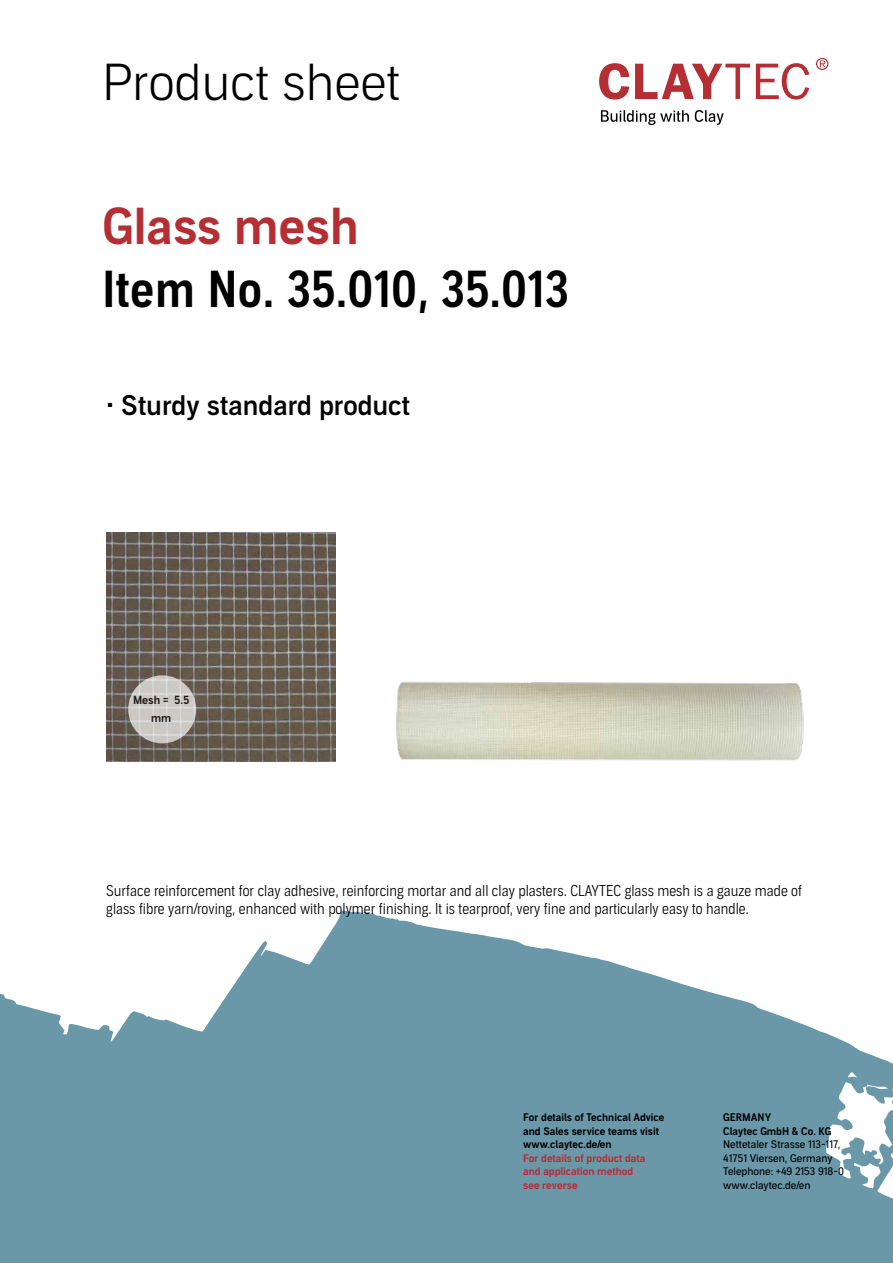
<style>
.page{position:relative;width:893px;height:1263px;background:#fff}
.page>*{position:absolute;margin:0;border:0;box-sizing:border-box;transform-origin:0 0}
.t1{font:49.5px "Aago Condensed Sm";color:#000}
.t2{font:300 49.5px "Aago";color:#000}
.t3{font:49.5px "Aago Sm";color:#b42e33}
.t4{font:500 27px "Aago";color:#000}
.t5{font:300 15px/18px "Aago Condensed";color:#000}
.t6{font:11.25px/18px "Aago Sm";color:#000;text-align:center}
.t7{font:10.5px/13.5px "Aago Sm";color:#000}
.t8{font:10.5px/13.5px "Aago";color:#000}
.t9{font:10.5px/13.5px "Aago Sm";color:#b42e33}
</style>
<div class="page">
<svg style="left:0;top:910px;width:893px;height:353px;fill:#6a98a9"></svg>
<img style="left:106px;top:533px;width:230px;height:228px">
<svg style="left:128px;top:675px;width:68px;height:68px;background:#cdcac7"></svg>
<img style="left:396px;top:681px;width:408px;height:80px">
<svg style="left:599px;top:63px;width:30px;height:37px"></svg>
<svg style="left:635px;top:64px;width:115px;height:35px"></svg>
<svg style="left:756px;top:63px;width:53px;height:37px"></svg>
<svg style="left:816px;top:58px;width:12px;height:12px"></svg>
<svg style="left:601px;top:110px;width:88px;height:15px"></svg>
<svg style="left:695px;top:110px;width:29px;height:15px"></svg>
<h1 class="t2" style="left:102px;top:54px;width:300px">Product sheet</h1>
<h1 class="t3" style="left:102px;top:197px;width:258px">Glass mesh</h1>
<h1 class="t1" style="left:102px;top:261px;width:468px">Item No. 35.010, 35.013</h1>
<h2 class="t4" style="left:106px;top:390px;width:305px">• Sturdy standard product</h2>
<p class="t6" style="left:133px;top:692px;width:58px">Mesh = 5.5 mm</p>
<p class="t5" style="left:106px;top:882px;width:697px">Surface reinforcement for clay adhesive, reinforcing mortar and all clay plasters. CLAYTEC glass mesh is a gauze made of glass fibre yarn/roving, enhanced with polymer finishing. It is tearproof, very fine and particularly easy to handle.</p>
<p class="t7" style="left:523px;top:1111px;width:143px">For details of Technical Advice and Sales service teams visit www.claytec.de/en</p>
<p class="t9" style="left:523px;top:1152px;width:124px">For details of product data and application method see reverse</p>
<p class="t7" style="left:723px;top:1111px;width:110px">GERMANY<br>Claytec GmbH &amp; Co. KG</p>
<p class="t8" style="left:723px;top:1138px;width:122px">Nettetaler Strasse 113-117,<br>41751 Viersen, Germany<br>Telephone: +49 2153 918-0 www.claytec.de/en</p>
</div>
